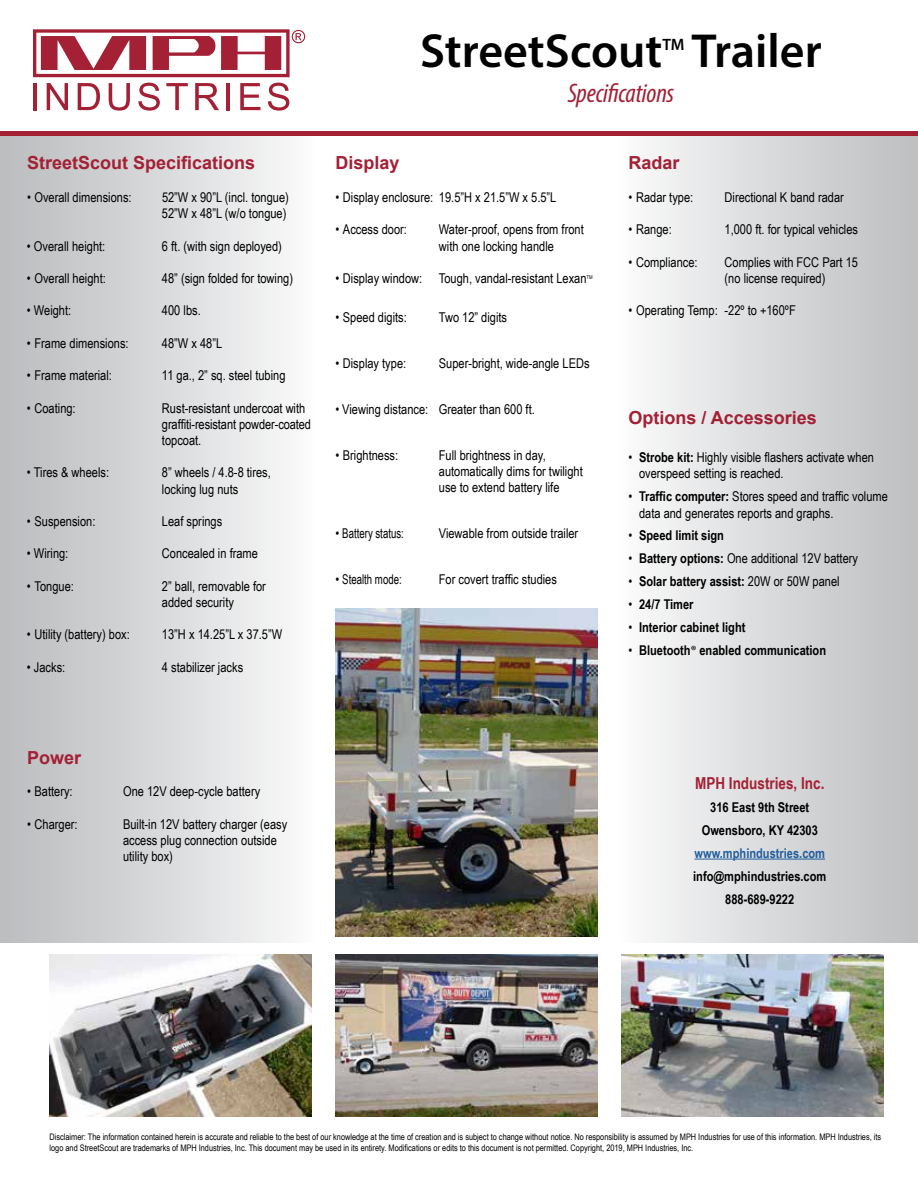
<style>
.page{position:relative;width:918px;height:1188px;background:#fff}
.page>*{position:absolute;margin:0;border:0;box-sizing:border-box;transform-origin:0 0}
.t1{font:600 48px "Myriad Pro";color:#000}
.t2{font:italic condensed 27px "Myriad Pro";letter-spacing:-.01em;color:#a32035}
.t3{font:700 18px "Arial";color:#a32035}
.t4{font:700 16.5px "Arial Narrow";color:#a32035}
.t5{font:600 16.5px "Myriad Pro";color:#000}
.t6{font:13.5px/16.2px "Arial Narrow";color:#000}
.t7{font:700 13.5px/23px "Arial Narrow";color:#000;text-align:center}
.t8{font:700 13.5px "Arial Narrow";color:#215e9e}
.t9{font:9px/10.8px "Arial Narrow";color:#000}
.t10{font:5.25px "Arial Narrow";color:#000}
.s1{font-weight:700}
.s2{font-weight:400}
.s3{font-family:"Myriad Pro";font-weight:400}
</style>
<div class="page">
<div style="left:0;top:133px;width:314px;height:810px;background:linear-gradient(to right,#b9babd,#f9f9fa)"></div>
<div style="left:620px;top:133px;width:298px;height:810px;background:linear-gradient(to right,#fafafa,#bbbdc0)"></div>
<hr style="left:0;top:131px;width:918px;height:4px;background:#a32035">
<hr style="left:33px;top:83px;width:4px;height:27px;background:#a32035">
<svg style="left:47px;top:83px;width:21px;height:27px"></svg>
<svg style="left:78px;top:83px;width:22px;height:27px"></svg>
<svg style="left:109px;top:83px;width:21px;height:28px"></svg>
<svg style="left:138px;top:83px;width:22px;height:28px"></svg>
<svg style="left:166px;top:83px;width:22px;height:27px"></svg>
<svg style="left:195px;top:83px;width:24px;height:27px"></svg>
<hr style="left:227px;top:83px;width:3px;height:27px;background:#a32035">
<svg style="left:240px;top:83px;width:20px;height:27px"></svg>
<svg style="left:268px;top:83px;width:21px;height:28px"></svg>
<svg style="left:33px;top:29px;width:272px;height:48px"></svg>
<hr style="left:694px;top:859px;width:131px;height:1px;background:#215e9e">
<img style="left:49px;top:954px;width:263px;height:162px">
<img style="left:335px;top:954px;width:263px;height:162px">
<img style="left:335px;top:608px;width:263px;height:329px">
<img style="left:621px;top:954px;width:263px;height:162px">
<h3 class="t3" style="left:27px;top:151px;width:230px">StreetScout Specifications</h3>
<p class="t6" style="left:27px;top:189px;width:106px">• Overall dimensions:</p>
<p class="t6" style="left:162px;top:189px;width:128px">52”W x 90”L (incl. tongue)<br>52”W x 48”L (w/o tongue)</p>
<p class="t6" style="left:27px;top:237px;width:80px">• Overall height:</p>
<p class="t6" style="left:162px;top:237px;width:121px">6 ft. (with sign deployed)</p>
<p class="t6" style="left:27px;top:270px;width:80px">• Overall height:</p>
<p class="t6" style="left:162px;top:270px;width:133px">48” (sign folded for towing)</p>
<p class="t6" style="left:27px;top:302px;width:46px">• Weight:</p>
<p class="t6" style="left:162px;top:302px;width:40px">400 lbs.</p>
<p class="t6" style="left:27px;top:335px;width:103px">• Frame dimensions:</p>
<p class="t6" style="left:162px;top:335px;width:62px">48”W x 48”L</p>
<p class="t6" style="left:27px;top:367px;width:87px">• Frame material:</p>
<p class="t6" style="left:162px;top:367px;width:125px">11 ga., 2” sq. steel tubing</p>
<p class="t6" style="left:27px;top:399px;width:50px">• Coating:</p>
<p class="t6" style="left:162px;top:399px;width:151px">Rust-resistant undercoat with graffiti-resistant powder-coated topcoat.</p>
<p class="t6" style="left:27px;top:464px;width:84px">• Tires &amp; wheels:</p>
<p class="t6" style="left:162px;top:464px;width:110px">8” wheels / 4.8-8 tires, locking lug nuts</p>
<p class="t6" style="left:27px;top:513px;width:70px">• Suspension:</p>
<p class="t6" style="left:162px;top:513px;width:62px">Leaf springs</p>
<p class="t6" style="left:27px;top:545px;width:43px">• Wiring:</p>
<p class="t6" style="left:162px;top:545px;width:97px">Concealed in frame</p>
<p class="t6" style="left:27px;top:578px;width:48px">• Tongue:</p>
<p class="t6" style="left:162px;top:578px;width:105px">2” ball, removable for added security</p>
<p class="t6" style="left:27px;top:626px;width:104px">• Utility (battery) box:</p>
<p class="t6" style="left:162px;top:626px;width:122px">13”H x 14.25”L x 37.5”W</p>
<p class="t6" style="left:27px;top:659px;width:40px">• Jacks:</p>
<p class="t6" style="left:162px;top:659px;width:83px">4 stabilizer jacks</p>
<h3 class="t3" style="left:335px;top:151px;width:66px">Display</h3>
<h1 class="t1" style="left:420px;top:20px;width:244px">StreetScout</h1>
<p class="t5" style="left:662px;top:34px;width:24px">TM</p>
<h1 class="t1" style="left:691px;top:20px;width:132px">Trailer</h1>
<h2 class="t2" style="left:568px;top:77px;width:108px">Specifications</h2>
<h3 class="t3" style="left:629px;top:151px;width:53px">Radar</h3>
<p class="t6" style="left:335px;top:189px;width:223px">• Display enclosure: 19.5”H x 21.5”W x 5.5”L</p>
<p class="t6" style="left:335px;top:221px;width:73px">• Access door:</p>
<p class="t6" style="left:439px;top:221px;width:146px">Water-proof, opens from front with one locking handle</p>
<p class="t6" style="left:335px;top:270px;width:253px">• Display window: Tough, vandal-resistant Lexan</p>
<p class="t10" style="left:587px;top:273px;width:8px">TM</p>
<p class="t6" style="left:335px;top:309px;width:73px">• Speed digits:</p>
<p class="t6" style="left:439px;top:309px;width:70px">Two 12” digits</p>
<p class="t6" style="left:335px;top:355px;width:72px">• Display type:</p>
<p class="t6" style="left:439px;top:355px;width:152px">Super-bright, wide-angle LEDs</p>
<p class="t6" style="left:335px;top:401px;width:201px">• Viewing distance: Greater than 600 ft.</p>
<p class="t6" style="left:335px;top:447px;width:64px">• Brightness:</p>
<p class="t6" style="left:439px;top:447px;width:145px">Full brightness in day, automatically dims for twilight use to extend battery life</p>
<p class="t6" style="left:335px;top:525px;width:70px">• Battery status:</p>
<p class="t6" style="left:439px;top:525px;width:141px">Viewable from outside trailer</p>
<p class="t6" style="left:335px;top:571px;width:68px">• Stealth mode:</p>
<p class="t6" style="left:439px;top:571px;width:120px">For covert traffic studies</p>
<p class="t6" style="left:629px;top:189px;width:66px">• Radar type:</p>
<p class="t6" style="left:725px;top:189px;width:121px">Directional K band radar</p>
<p class="t6" style="left:629px;top:221px;width:45px">• Range:</p>
<p class="t6" style="left:725px;top:221px;width:135px">1,000 ft. for typical vehicles</p>
<p class="t6" style="left:629px;top:254px;width:71px">• Compliance:</p>
<p class="t6" style="left:725px;top:254px;width:135px">Complies with FCC Part 15 (no license required)</p>
<p class="t6" style="left:629px;top:302px;width:169px">• Operating Temp: -22º to +160ºF</p>
<h3 class="t3" style="left:629px;top:406px;width:190px">Options / Accessories</h3>
<p class="t6" style="left:639px;top:449px;width:237px;text-indent:-11px">• <span class="s1">Strobe kit:</span> Highly visible flashers activate when overspeed setting is reached.</p>
<p class="t6" style="left:639px;top:488px;width:250px;text-indent:-11px">• <span class="s1">Traffic computer:</span> Stores speed and traffic volume data and generates reports and graphs.</p>
<p class="t7" style="left:629px;top:524px;width:97px"><span class="s2">•</span> Speed limit sign</p>
<p class="t6" style="left:629px;top:550px;width:231px">• <span class="s1">Battery options:</span> One additional 12V battery</p>
<p class="t7" style="left:629px;top:569px;width:213px"><span class="s2">•</span> Solar battery assist: <span class="s2">20W or 50W panel</span></p>
<p class="t7" style="left:629px;top:592px;width:67px"><span class="s2">•</span> 24/7 Timer</p>
<p class="t7" style="left:629px;top:615px;width:118px"><span class="s2">•</span> Interior cabinet light</p>
<p class="t7" style="left:629px;top:638px;width:199px"><span class="s2">•</span> Bluetooth<span class="s3">®</span> enabled communication</p>
<h3 class="t3" style="left:27px;top:745px;width:56px">Power</h3>
<p class="t6" style="left:27px;top:783px;width:47px">• Battery:</p>
<p class="t6" style="left:123px;top:783px;width:139px">One 12V deep-cycle battery</p>
<p class="t6" style="left:27px;top:815px;width:52px">• Charger:</p>
<p class="t6" style="left:123px;top:815px;width:166px">Built-in 12V battery charger (easy access plug connection outside utility box)</p>
<p class="t4" style="left:695px;top:771px;width:131px">MPH Industries, Inc.</p>
<p class="t7" style="left:702px;top:795px;width:118px">316 East 9th Street<br>Owensboro, KY 42303</p>
<p class="t8" style="left:694px;top:843px;width:132px">www.mphindustries.com</p>
<p class="t7" style="left:693px;top:864px;width:135px">info@mphindustries.com<br>888-689-9222</p>
<p class="t9" style="left:49px;top:1132px;width:833px">Disclaimer: The information contained herein is accurate and reliable to the best of our knowledge at the time of creation and is subject to change without notice. No responsibility is assumed by MPH Industries for use of this information. MPH Industries, its logo and StreetScout are trademarks of MPH Industries, Inc. This document may be used in its entirety. Modifications or edits to this document is not permitted. Copyright, 2019, MPH Industries, Inc.</p>
</div>
